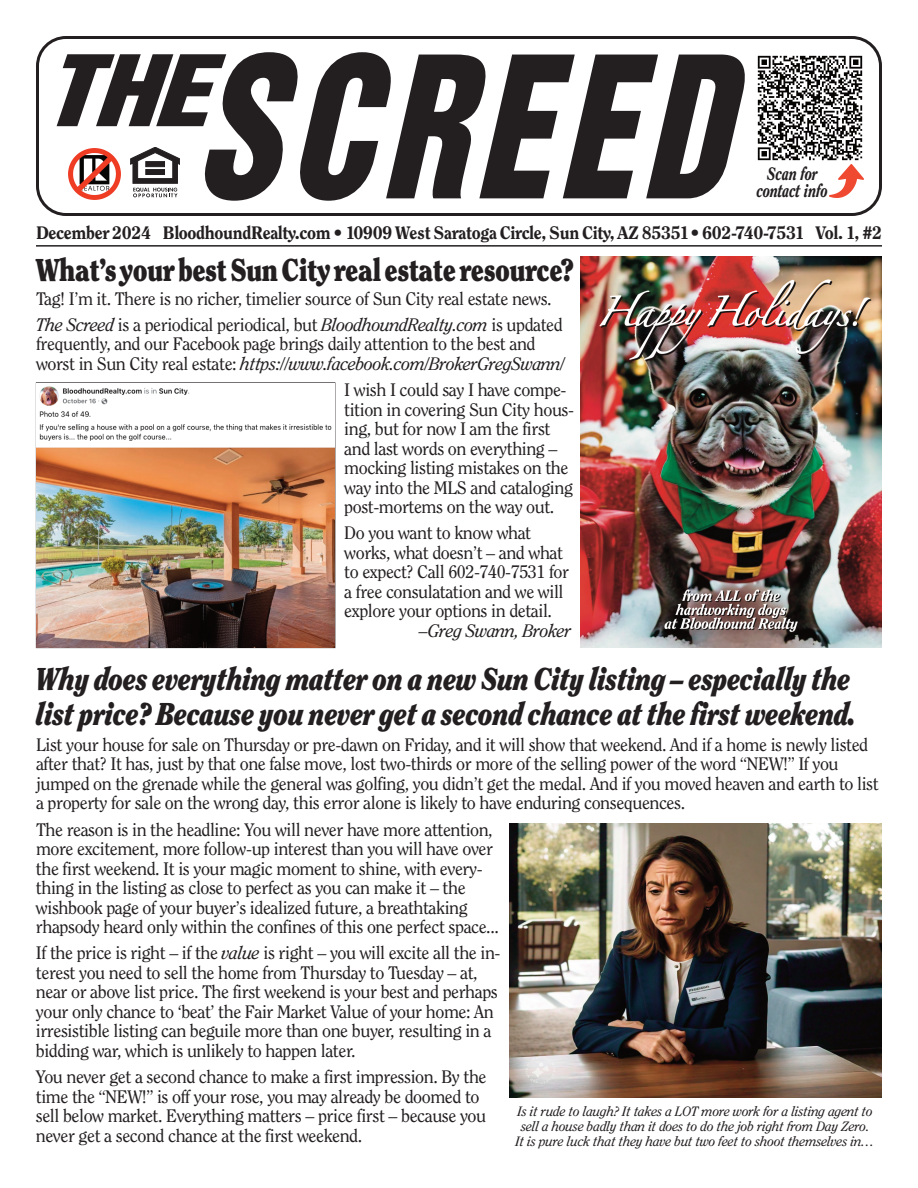
<style>
.page{position:relative;width:918px;height:1188px;background:#fff}
.page>*{position:absolute;margin:0;border:0;box-sizing:border-box;transform-origin:0 0}
.t1{font:italic 180px "Riccelli Inserat";letter-spacing:.055em;color:#231f20;scale:.85 1}
.t2{font:italic 90px "Riccelli Inserat";color:#231f20;scale:1.25 1}
.t3{font:italic 900 31.5px/34.5px "Clearface";letter-spacing:-.02em;color:#231f20;scale:.85 1}
.t4{font:900 31.5px "Clearface";letter-spacing:-.02em;color:#231f20;scale:.85 1}
.t5{font:18px/19.5px "Clearface";letter-spacing:-.025em;color:#231f20}
.t6{font:800 18px "Clearface";letter-spacing:-.02em;color:#231f20}
.t7{font:italic 800 18px/16.5px "Clearface";letter-spacing:-.015em;color:#231f20;text-align:center;scale:.8 1}
.t8{font:italic 18px "Clearface";letter-spacing:-.025em;color:#231f20}
.t9{font:italic 13.5px/15px "Clearface";letter-spacing:-.015em;color:#231f20;text-align:center}
.s1{color:#fff}
.s2{font-style:italic}
</style>
<div class="page">
<svg style="left:36px;top:36px;width:846px;height:180px"></svg>
<img style="left:756px;top:54px;width:108px;height:108px">
<img style="left:68px;top:147px;width:54px;height:54px">
<svg style="left:131px;top:147px;width:49px;height:50px"></svg>
<img style="left:830px;top:164px;width:34px;height:34px">
<hr style="left:36px;top:245px;width:846px;height:2px;background:#231f20">
<img style="left:580px;top:256px;width:302px;height:392px">
<img style="left:37px;top:386px;width:297px;height:261px">
<img style="left:509px;top:824px;width:372px;height:274px">
<h1 class="t1" style="left:193px;top:31px;width:627px">SCREED</h1>
<h2 class="t2" style="left:42px;top:42px;width:134px">THE</h2>
<p class="t7" style="left:757px;top:167px;width:90px">Scan for<span class="s1">... </span>contact info</p>
<p class="t6" style="left:36px;top:225px;width:848px">December 2024 BloodhoundRealty.com • 10909 West Saratoga Circle, Sun City, AZ 85351• 602-740-7531 Vol. 1, #2</p>
<h3 class="t4" style="left:36px;top:257px;width:635px">What’syourbestSunCityrealestateresource?</h3>
<p class="t5" style="left:36px;top:286px;width:528px;line-height:26.2px">Tag! I’m it. There is no richer, timelier source of Sun City real estate news.<br><span class="s2">The Screed</span> is a periodical periodical, but <span class="s2">BloodhoundRealty.com</span> is updated</p>
<p class="t5" style="left:36px;top:335px;width:531px">frequently, and our Facebook page brings daily attention to the best and worst in Sun City real estate: <span class="s2">https://www.facebook.com/BrokerGregSwann/</span></p>
<p class="t5" style="left:344px;top:381px;width:231px">I wish I could say I have compe&shy;tition in covering Sun City hous&shy;ing, but for now I am the first and last words on everything – mocking listing mistakes on the way into the MLS and cataloging post-mortems on the way out.</p>
<p class="t5" style="left:344px;top:524px;width:226px">Do you want to know what works, what doesn’t – and what to expect? Call 602-740-7531 for a free consulatation and we will explore your options in detail.</p>
<p class="t8" style="left:419px;top:623px;width:154px">–Greg Swann, Broker</p>
<h3 class="t3" style="left:36px;top:664px;width:967px">Why does everything matter on a new Sun City listing – especially the list price? Because you never get a second chance at the first weekend.</h3>
<p class="t5" style="left:36px;top:736px;width:844px">List your house for sale on Thursday or pre-dawn on Friday, and it will show that weekend. And if a home is newly listed after that? It has, just by that one false move, lost two-thirds or more of the selling power of the word “NEW!” If you jumped on the grenade while the general was golfing, you didn’t get the medal. And if you moved heaven and earth to list a property for sale on the wrong day, this error alone is likely to have enduring consequences.</p>
<p class="t5" style="left:36px;top:821px;width:464px">The reason is in the headline: You will never have more attention, more excitement, more follow-up interest than you will have over the first weekend. It is your magic moment to shine, with every&shy;thing in the listing as close to perfect as you can make it – the wishbook page of your buyer’s idealized future, a breathtaking rhapsody heard only within the confines of this one perfect space...</p>
<p class="t5" style="left:36px;top:944px;width:466px">If the price is right – if the <span class="s2">value</span> is right – you will excite all the in&shy;terest you need to sell the home from Thursday to Tuesday – at, near or above list price. The first weekend is your best and perhaps your only chance to ‘beat’ the Fair Market Value of your home: An irresistible listing can beguile more than one buyer, resulting in a bidding war, which is unlikely to happen later.</p>
<p class="t5" style="left:36px;top:1068px;width:452px">You never get a second chance to make a first impression. By the time the “NEW!” is off your rose, you may already be doomed to sell below market. Everything matters – price first – because you never get a second chance at the first weekend.</p>
<p class="t9" style="left:516px;top:1104px;width:361px">Is it rude to laugh? It takes a LOT more work for a listing agent to sell a house badly than it does to do the job right from Day Zero.<br>It is pure luck that they have but two feet to shoot themselves in…</p>
</div>
